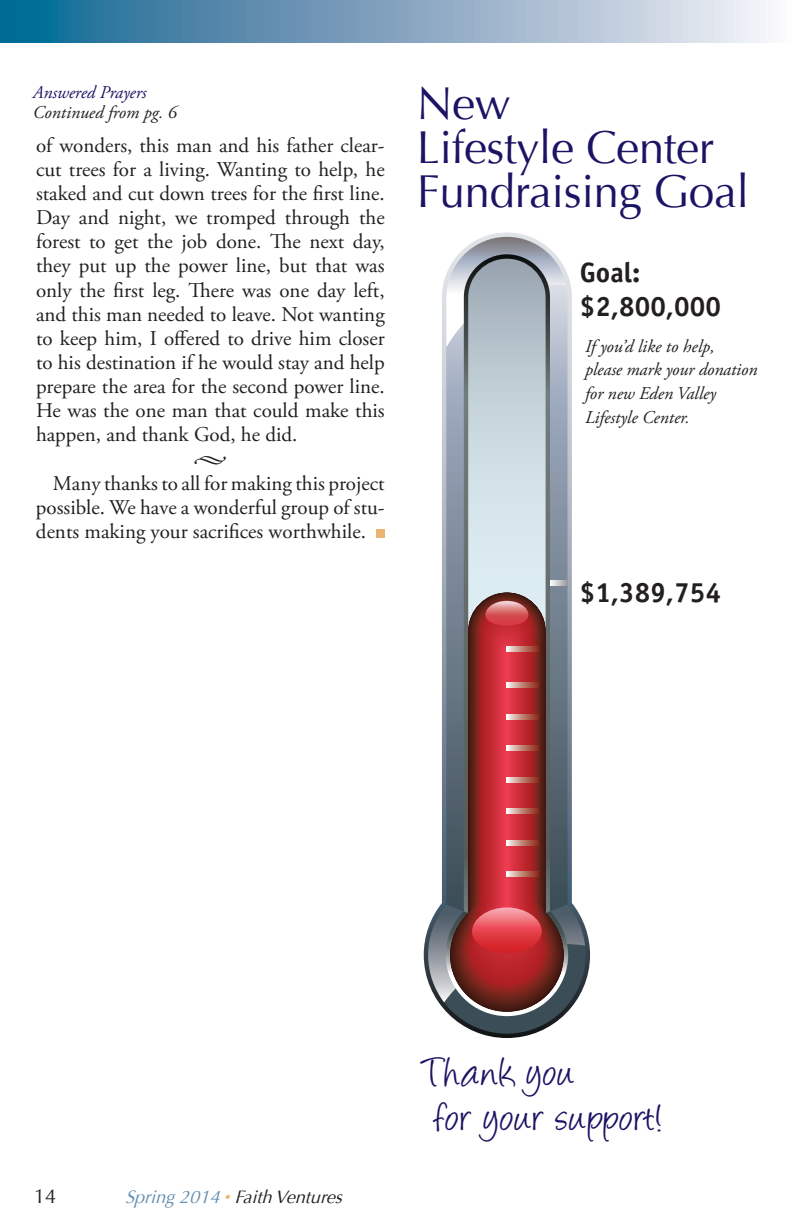
<style>
.page{position:relative;width:792px;height:1224px;background:#fff}
.page>*{position:absolute;margin:0;border:0;box-sizing:border-box;transform-origin:0 0}
.t1{font:46px/44px "Optima";letter-spacing:-.01em;color:#1b1464}
.t2{font:46px/45.4px "Angelina";letter-spacing:.03em;color:#1b1464}
.t3{font:700 28px/33.6px "Officina Sans";color:#231f20}
.t4{font:21px/24.2px "Adobe Garamond Pro";color:#231f20;text-align:justify}
.t5{font:21px "Minion Pro";color:#231f20}
.t6{font:20px "Optima";color:#231f20}
.t7{font:italic 18px/23.6px "Adobe Garamond Pro";color:#231f20}
.t8{font:italic 18px "Optima";color:#231f20}
.t9{font:italic 18px "Adobe Garamond Pro";color:#1b1464}
.s1{color:#638eb0}
.s2{font-size:12px;color:#ebb571}
</style>
<div class="page">
<svg style="left:424px;top:232px;width:166px;height:806px"></svg>
<svg style="left:428px;top:237px;width:158px;height:797px"></svg>
<svg style="left:446px;top:237px;width:120px;height:110px"></svg>
<svg style="left:450px;top:259px;width:114px;height:334px;background:#b3c0c9"></svg>
<svg style="left:428px;top:598px;width:157px;height:418px"></svg>
<svg style="left:507px;top:777px;width:31px;height:5px"></svg>
<svg style="left:507px;top:809px;width:31px;height:5px"></svg>
<svg style="left:507px;top:840px;width:31px;height:5px"></svg>
<svg style="left:507px;top:872px;width:31px;height:5px"></svg>
<svg style="left:507px;top:683px;width:31px;height:5px"></svg>
<svg style="left:507px;top:647px;width:31px;height:5px"></svg>
<svg style="left:550px;top:581px;width:18px;height:5px"></svg>
<svg style="left:507px;top:714px;width:31px;height:5px"></svg>
<svg style="left:507px;top:746px;width:31px;height:5px"></svg>
<svg style="left:0;top:0;width:766px;height:43px;background:#7ea5c0"></svg>
<div style="left:376px;top:529px;width:9px;height:9px;background:#ebb571"></div>
<p class="t9" style="left:33px;top:82px;width:115px">Answered Prayers</p>
<p class="t7" style="left:33px;top:101px;width:145px">Continued from pg. 6</p>
<p class="t4" style="left:36px;top:134px;width:350px">of wonders, this man and his father clear&shy;cut trees for a living. Wanting to help, he staked and cut down trees for the first line.<br>Day and night, we tromped through the forest to get the job done. The next day, they put up the power line, but that was only the first leg. There was one day left, and this man needed to leave. Not wanting to keep him, I offered to drive him closer to his destination if he would stay and help prepare the area for the second power line.<br>He was the one man that could make this happen, and thank God, he did.</p>
<p class="t5" style="left:194px;top:445px;width:35px">•</p>
<p class="t4" style="left:36px;top:472px;width:350px;text-indent:17px">Many thanks to all for making this project possible. We have a wonderful group of stu&shy;dents making your sacrifices worthwhile.</p>
<h1 class="t1" style="left:417px;top:82px;width:334px">New<br>Lifestyle Center<br>Fundraising Goal</h1>
<h2 class="t3" style="left:580px;top:255px;width:143px">Goal: $2,800,000</h2>
<p class="t7" style="left:585px;top:335px;width:174px">If you’d like to help,<br>please mark your donation for new Eden Valley<br>Lifestyle Center.</p>
<h2 class="t3" style="left:580px;top:575px;width:143px">$1,389,754</h2>
<p class="t6" style="left:34px;top:1185px;width:24px">14</p>
<p class="t8" style="left:125px;top:1186px;width:224px"><span class="s1">Spring2014</span> <span class="s2">•</span>FaithVentures</p>
<h1 class="t2" style="left:423px;top:1054px;width:242px">Thank you<br>for your support!</h1>
</div>
